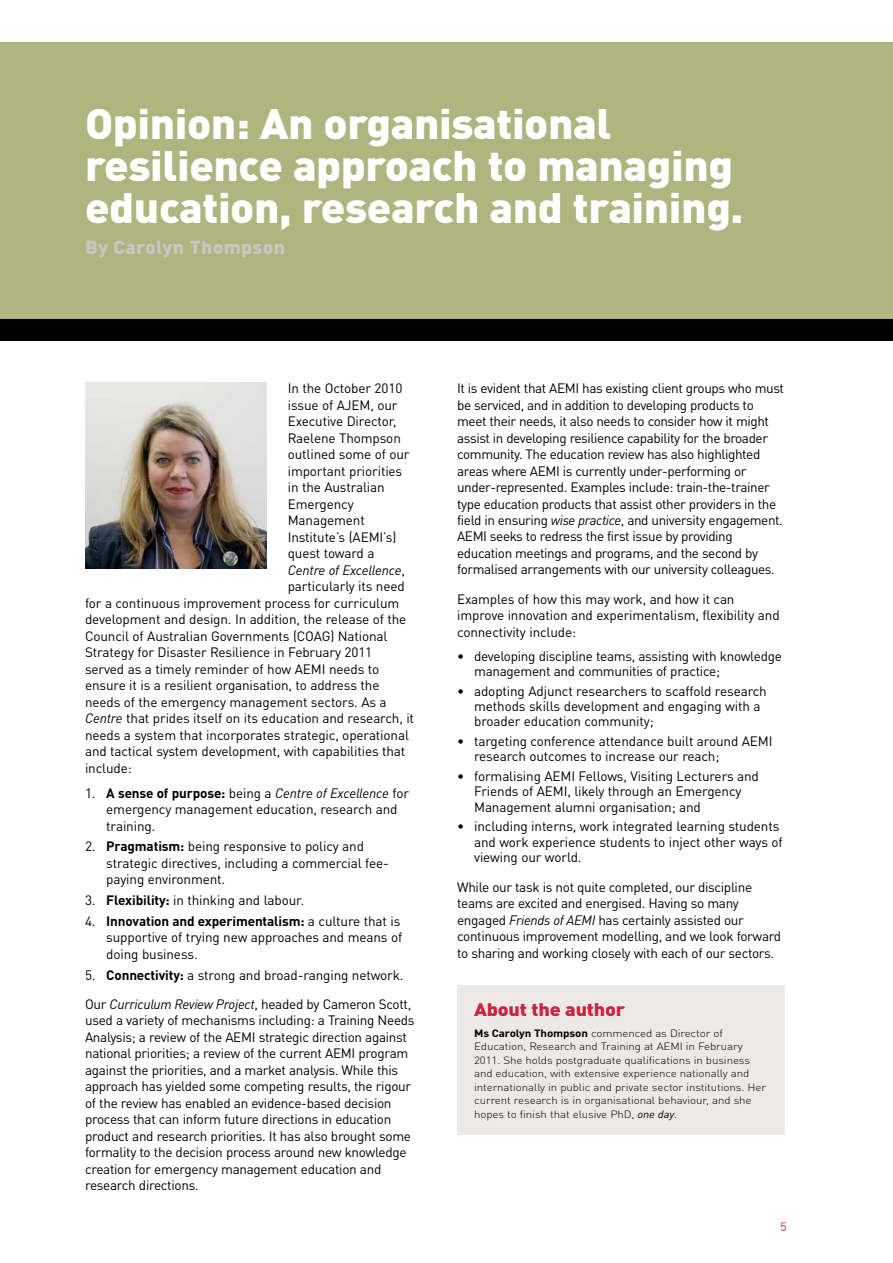
<style>
.page{position:relative;width:893px;height:1263px;background:#fff}
.page>*{position:absolute;margin:0;border:0;box-sizing:border-box;transform-origin:0 0}
.Article_Heading{font:900 42px/42px "DINOT";letter-spacing:-.01em;color:#fff;scale:1.05 1}
.Article_Sub_Heading{font:900 18.75px "DINOT";letter-spacing:.01em;color:#cdc5c1;scale:1.05 1}
.t1{font:900 18px "DINOT";letter-spacing:-.01em;color:#c9243f;scale:1.1 1}
.Body_Text{font:13.5px/16.5px "DINOT";letter-spacing:-.02em;color:#000}
.Body_Text-2{font:italic 13.5px "DINOT";letter-spacing:-.01em;color:#000}
.t2{font:12px "DINOT";color:#c9243f}
.t3{font:300 10.5px/13.5px "DINOT";letter-spacing:-.01em;color:#000;scale:1.1 1}
.s1{font-style:normal}
.s2{font-style:italic}
.s3{font-weight:700}
.s4{font-weight:400;font-style:italic}
</style>
<div class="page">
<div style="left:0;top:43px;width:893px;height:276px;background:#aeb57f"></div>
<img style="left:85px;top:383px;width:181px;height:185px">
<div style="left:457px;top:985px;width:327px;height:150px;background:#ece9e6"></div>
<div style="left:0;top:319px;width:893px;height:21px;background:#000"></div>
<p class="Article_Heading" style="left:85px;top:102px;width:629px">Opinion: An organisational resilience approach to managing education, research and training.</p>
<p class="Article_Sub_Heading" style="left:85px;top:235px;width:192px">By Carolyn Thompson</p>
<p class="Body_Text" style="left:288px;top:380px;width:116px">In the October 2010</p>
<p class="Body_Text" style="left:288px;top:396px;width:111px">issue of AJEM, our</p>
<p class="Body_Text" style="left:288px;top:413px;width:111px">Executive Director,</p>
<p class="Body_Text" style="left:288px;top:429px;width:115px">Raelene Thompson</p>
<p class="Body_Text" style="left:288px;top:446px;width:123px">outlined some of our</p>
<p class="Body_Text" style="left:288px;top:462px;width:116px">important priorities</p>
<p class="Body_Text" style="left:288px;top:479px;width:99px">in the Australian</p>
<p class="Body_Text" style="left:288px;top:495px;width:68px">Emergency</p>
<p class="Body_Text" style="left:288px;top:512px;width:79px">Management</p>
<p class="Body_Text" style="left:288px;top:528px;width:110px">Institute’s (AEMI’s)</p>
<p class="Body_Text" style="left:288px;top:545px;width:88px">quest toward a</p>
<p class="Body_Text-2" style="left:288px;top:561px;width:119px">Centre of Excellence<span class="s1">,</span></p>
<p class="Body_Text" style="left:288px;top:578px;width:119px">particularly its need</p>
<p class="Body_Text" style="left:85px;top:594px;width:316px">for a continuous improvement process for curriculum</p>
<p class="Body_Text" style="left:85px;top:611px;width:323px">development and design. In addition, the release of the</p>
<p class="Body_Text" style="left:85px;top:627px;width:304px">Council of Australian Governments (COAG) National</p>
<p class="Body_Text" style="left:85px;top:644px;width:289px">Strategy for Disaster Resilience in February 2011</p>
<p class="Body_Text" style="left:85px;top:660px;width:296px">served as a timely reminder of how AEMI needs to</p>
<p class="Body_Text" style="left:85px;top:677px;width:296px">ensure it is a resilient organisation, to address the</p>
<p class="Body_Text" style="left:85px;top:693px;width:303px">needs of the emergency management sectors. As a</p>
<p class="Body_Text" style="left:85px;top:710px;width:331px"><span class="s2">Centre</span> that prides itself on its education and research, it</p>
<p class="Body_Text" style="left:85px;top:726px;width:325px">needs a system that incorporates strategic, operational</p>
<p class="Body_Text" style="left:85px;top:743px;width:322px">and tactical system development, with capabilities that</p>
<p class="Body_Text" style="left:85px;top:759px;width:48px">include:</p>
<p class="Body_Text" style="left:106px;top:784px;width:304px;text-indent:-21px">1. <span class="s3">A sense of purpose:</span> being a <span class="s2">Centre of Excellence</span> for emergency management education, research and training.</p>
<p class="Body_Text" style="left:106px;top:838px;width:284px;text-indent:-21px">2. <span class="s3">Pragmatism:</span> being responsive to policy and strategic directives, including a commercial fee&shy;paying environment.</p>
<p class="Body_Text" style="left:85px;top:892px;width:221px">3. <span class="s3">Flexibility:</span> in thinking and labour.</p>
<p class="Body_Text" style="left:106px;top:912px;width:297px;text-indent:-21px">4. <span class="s3">Innovation and experimentalism:</span> a culture that is supportive of trying new approaches and means of doing business.</p>
<p class="Body_Text" style="left:85px;top:966px;width:320px">5. <span class="s3">Connectivity:</span> a strong and broad-ranging network.</p>
<p class="Body_Text" style="left:85px;top:995px;width:331px">Our <span class="s2">Curriculum Review Project</span>, headed by Cameron Scott, used a variety of mechanisms including: a Training Needs Analysis; a review of the AEMI strategic direction against national priorities; a review of the current AEMI program against the priorities, and a market analysis. While this approach has yielded some competing results, the rigour of the review has enabled an evidence-based decision process that can inform future directions in education product and research priorities. It has also brought some formality to the decision process around new knowledge creation for emergency management education and research directions.</p>
<p class="Body_Text" style="left:457px;top:380px;width:328px">It is evident that AEMI has existing client groups who must be serviced, and in addition to developing products to meet their needs, it also needs to consider how it might assist in developing resilience capability for the broader community. The education review has also highlighted areas where AEMI is currently under-performing or under-represented. Examples include: train-the-trainer type education products that assist other providers in the field in ensuring <span class="s2">wise practice</span>, and university engagement.<br>AEMI seeks to redress the first issue by providing education meetings and programs, and the second by formalised arrangements with our university colleagues.</p>
<p class="Body_Text" style="left:457px;top:590px;width:324px">Examples of how this may work, and how it can improve innovation and experimentalism, flexibility and connectivity include:</p>
<p class="Body_Text" style="left:474px;top:648px;width:309px;line-height:15.5px;text-indent:-17px">• developing discipline teams, assisting with knowledge management and communities of practice;</p>
<p class="Body_Text" style="left:474px;top:683px;width:294px;line-height:15.5px;text-indent:-17px">• adopting Adjunct researchers to scaffold research methods skills development and engaging with a broader education community;</p>
<p class="Body_Text" style="left:474px;top:733px;width:300px;line-height:15.5px;text-indent:-17px">• targeting conference attendance built around AEMI research outcomes to increase our reach;</p>
<p class="Body_Text" style="left:474px;top:768px;width:286px;line-height:15.5px;text-indent:-17px">• formalising AEMI Fellows, Visiting Lecturers and<br>Friends of AEMI, likely through an Emergency<br>Management alumni organisation; and</p>
<p class="Body_Text" style="left:474px;top:819px;width:310px;line-height:15.5px;text-indent:-17px">• including interns, work integrated learning students and work experience students to inject other ways of viewing our world.</p>
<p class="Body_Text" style="left:457px;top:878px;width:325px">While our task is not quite completed, our discipline teams are excited and energised. Having so many engaged <span class="s2">Friends of AEMI</span> has certainly assisted our continuous improvement modelling, and we look forward to sharing and working closely with each of our sectors.</p>
<p class="t1" style="left:474px;top:997px;width:139px">About the author</p>
<p class="t3" style="left:474px;top:1026px;width:267px"><span class="s3">Ms Carolyn Thompson</span> commenced as Director of Education, Research and Training at AEMI in February 2011. She holds postgraduate qualifications in business and education, with extensive experience nationally and internationally in public and private sector institutions. Her current research is in organisational behaviour, and she hopes to finish that elusive PhD, <span class="s4">one day</span>.</p>
<p class="t2" style="left:780px;top:1219px;width:8px">5</p>
</div>
